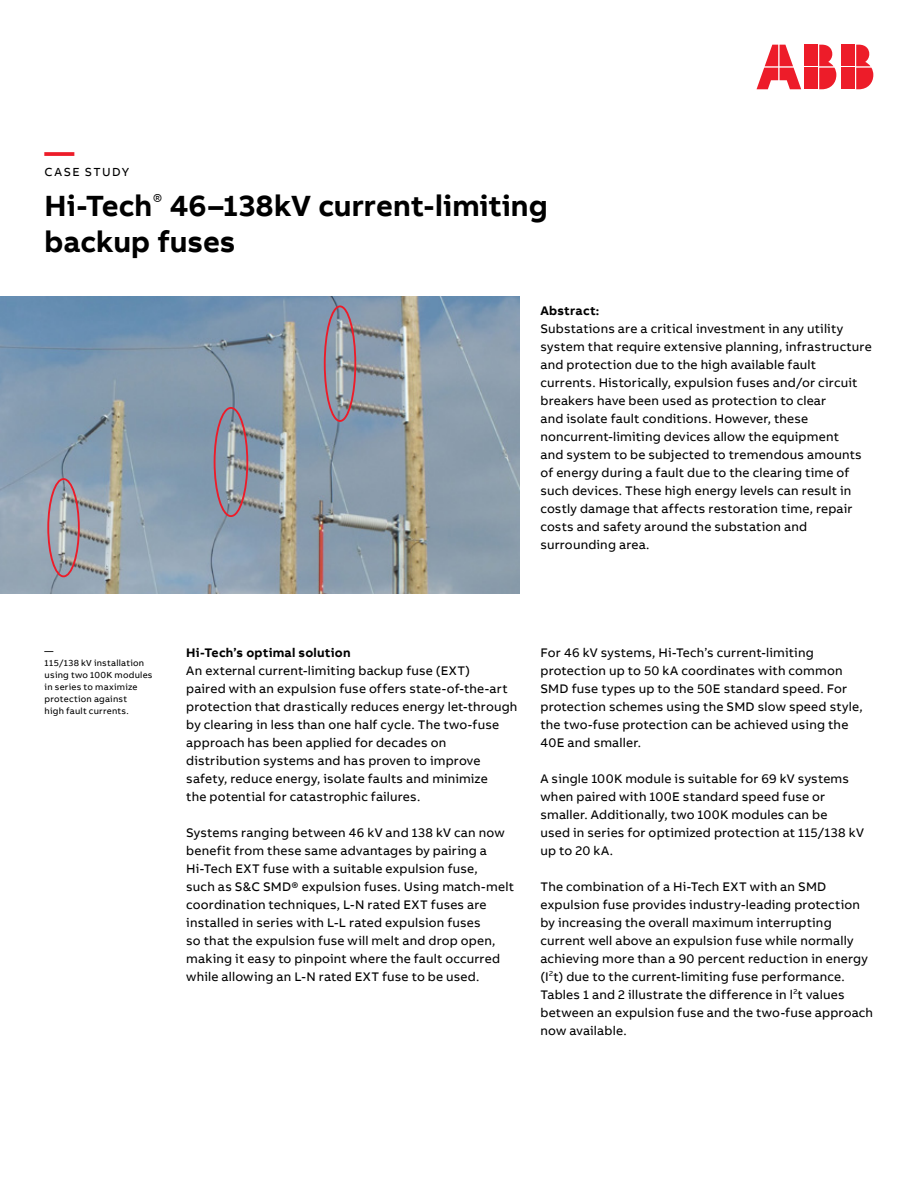
<style>
.page{position:relative;width:918px;height:1188px;background:#fff}
.page>*{position:absolute;margin:0;border:0;box-sizing:border-box;transform-origin:0 0}
.t1{font:700 30px/36px "AB Bvoice";letter-spacing:.005em;color:#000}
.t2{font:700 30px "AB Bvoice";color:#ed1c29}
.t3{font:12.75px/18px "AB Bvoice";letter-spacing:.015em;color:#000}
.t4{font:700 12.75px "AB Bvoice";letter-spacing:.02em;color:#000}
.t5{font:12px "AB Bvoice";letter-spacing:.12em;color:#000}
.t6{font:9px/12px "AB Bvoice";letter-spacing:.025em;color:#000}
</style>
<div class="page">
<img style="left:0;top:297px;width:519px;height:296px">
<div style="left:842px;top:45px;width:13px;height:21px;background:#ed1c29"></div>
<div style="left:842px;top:68px;width:13px;height:21px;background:#ed1c29"></div>
<svg style="left:856px;top:45px;width:17px;height:44px"></svg>
<svg style="left:757px;top:45px;width:44px;height:44px"></svg>
<div style="left:805px;top:45px;width:13px;height:21px;background:#ed1c29"></div>
<div style="left:805px;top:68px;width:13px;height:21px;background:#ed1c29"></div>
<svg style="left:819px;top:45px;width:17px;height:44px"></svg>
<div style="left:47px;top:478px;width:33px;height:99px;border:2px solid #ed1c29;border-radius:50%"></div>
<div style="left:214px;top:407px;width:34px;height:110px;border:2px solid #ed1c29;border-radius:50%"></div>
<div style="left:324px;top:305px;width:32px;height:117px;border:2px solid #ed1c29;border-radius:50%"></div>
<h1 class="t2" style="left:45px;top:132px;width:31px">—</h1>
<p class="t5" style="left:45px;top:165px;width:86px">CASE STUDY</p>
<h1 class="t1" style="left:45px;top:188px;width:505px">Hi-Tech<sup>®</sup> 46–138kV current-limiting backup fuses</h1>
<p class="t4" style="left:540px;top:302px;width:60px">Abstract:</p>
<p class="t3" style="left:540px;top:319px;width:333px">Substations are a critical investment in any utility system that require extensive planning, infrastructure and protection due to the high available fault currents. Historically, expulsion fuses and/or circuit breakers have been used as protection to clear<br>and isolate fault conditions. However, these noncurrent-limiting devices allow the equipment<br>and system to be subjected to tremendous amounts of energy during a fault due to the clearing time of such devices. These high energy levels can result in costly damage that affects restoration time, repair costs and safety around the substation and surrounding area.</p>
<p class="t6" style="left:45px;top:645px;width:109px">—<br>115/138 kV installation using two 100K modules in series to maximize protection against<br>high fault currents.</p>
<p class="t4" style="left:186px;top:644px;width:166px">Hi-Tech’s optimal solution</p>
<p class="t3" style="left:186px;top:661px;width:333px">An external current-limiting backup fuse (EXT)<br>paired with an expulsion fuse offers state-of-the-art protection that drastically reduces energy let-through by clearing in less than one half cycle. The two-fuse approach has been applied for decades on distribution systems and has proven to improve safety, reduce energy, isolate faults and minimize<br>the potential for catastrophic failures.</p>
<p class="t3" style="left:186px;top:823px;width:329px">Systems ranging between 46 kV and 138 kV can now benefit from these same advantages by pairing a Hi-Tech EXT fuse with a suitable expulsion fuse,<br>such as S&amp;C SMD® expulsion fuses. Using match-melt coordination techniques, L-N rated EXT fuses are installed in series with L-L rated expulsion fuses<br>so that the expulsion fuse will melt and drop open, making it easy to pinpoint where the fault occurred while allowing an L-N rated EXT fuse to be used.</p>
<p class="t3" style="left:540px;top:644px;width:324px">For 46 kV systems, Hi-Tech’s current-limiting protection up to 50 kA coordinates with common SMD fuse types up to the 50E standard speed. For protection schemes using the SMD slow speed style, the two-fuse protection can be achieved using the 40E and smaller.</p>
<p class="t3" style="left:540px;top:770px;width:325px">A single 100K module is suitable for 69 kV systems when paired with 100E standard speed fuse or smaller. Additionally, two 100K modules can be<br>used in series for optimized protection at 115/138 kV up to 20 kA.</p>
<p class="t3" style="left:540px;top:878px;width:334px">The combination of a Hi-Tech EXT with an SMD expulsion fuse provides industry-leading protection by increasing the overall maximum interrupting current well above an expulsion fuse while normally achieving more than a 90 percent reduction in energy (I<sup>2</sup>t) due to the current-limiting fuse performance.<br>Tables 1 and 2 illustrate the difference in l<sup>2</sup>t values between an expulsion fuse and the two-fuse approach now available.</p>
</div>
